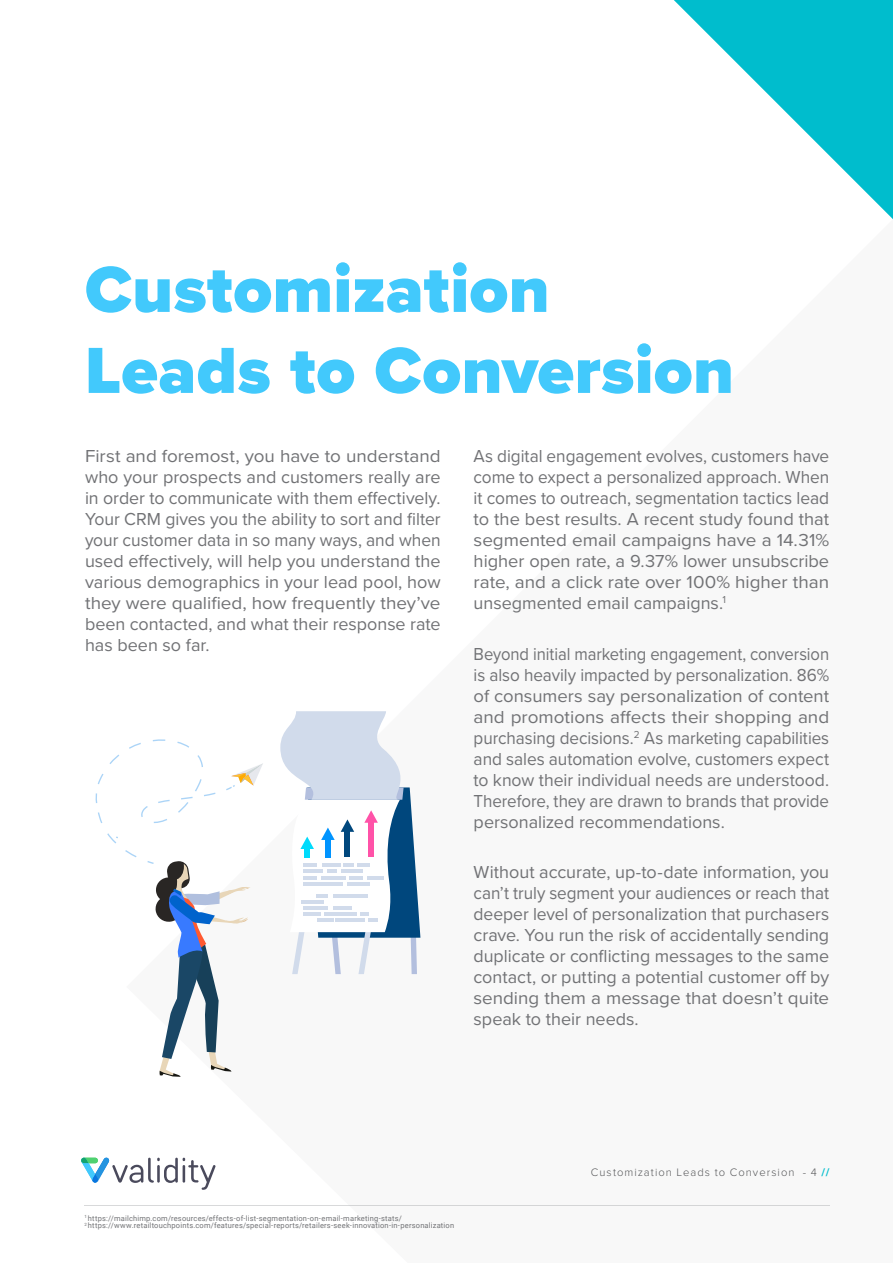
<style>
.page{position:relative;width:893px;height:1263px;background:#fff}
.page>*{position:absolute;margin:0;border:0;box-sizing:border-box;transform-origin:0 0}
.t1{font:900 67.5px/81px "Proxima Nova";letter-spacing:.005em;color:#42c9fc}
.t2{font:18px/21px "Proxima Nova";color:#717275;text-align:justify;scale:1.05 1}
.t3{font:18px/21px "Proxima Nova";color:#717275;text-align:justify;scale:.92 1}
.t4{font:18px/21px "Proxima Nova";color:#717275;text-align:justify}
.t5{font:18px/21px "Proxima Nova";color:#717275;text-align:justify;scale:.95 1}
.t6{font:300 11.25px "Proxima Nova";letter-spacing:.09em;color:#58595b}
.t7{font:7.5px/7.5px "Roboto";letter-spacing:.025em;color:#717275}
.s1{font-weight:700;color:#00bdcd}
</style>
<div class="page">
<svg style="left:674px;top:0;width:219px;height:219px"></svg>
<hr style="left:84px;top:1205px;width:746px;height:1px;background:#b1b3b5">
<svg style="left:280px;top:711px;width:140px;height:263px"></svg>
<svg style="left:95px;top:739px;width:168px;height:338px"></svg>
<svg style="left:81px;top:1158px;width:134px;height:32px"></svg>
<h1 class="t1" style="left:85px;top:248px;width:650px">Customization<br>Leads to Conversion</h1>
<p class="t2" style="left:85px;top:445px;width:340px">First and foremost, you have to understand who your prospects and customers really are in order to communicate with them effectively.<br>Your CRM gives you the ability to sort and filter your customer data in so many ways, and when used effectively, will help you understand the various demographics in your lead pool, how they were qualified, how frequently they’ve been contacted, and what their response rate has been so far.</p>
<p class="t5" style="left:474px;top:445px;width:376px">As digital engagement evolves, customers have come to expect a personalized approach. When it comes to outreach, segmentation tactics lead to the best results. A recent study found that segmented email campaigns have a 14.31% higher open rate, a 9.37% lower unsubscribe rate, and a click rate over 100% higher than unsegmented email campaigns.<sup>1</sup></p>
<p class="t3" style="left:474px;top:642px;width:388px">Beyond initial marketing engagement, conversion is also heavily impacted by personalization. 86% of consumers say personalization of content and promotions affects their shopping and purchasing decisions.<sup>2</sup> As marketing capabilities and sales automation evolve, customers expect to know their individual needs are understood.<br>Therefore, they are drawn to brands that provide personalized recommendations.</p>
<p class="t4" style="left:474px;top:861px;width:357px">Without accurate, up-to-date information, you can’t truly segment your audiences or reach that deeper level of personalization that purchasers crave. You run the risk of accidentally sending duplicate or conflicting messages to the same contact, or putting a potential customer off by sending them a message that doesn’t quite speak to their needs.</p>
<p class="t7" style="left:84px;top:1214px;width:371px"><sup>1</sup> https://mailchimp.com/resources/effects-of-list-segmentation-on-email-marketing-stats/<br><sup>2</sup> https://www.retailtouchpoints.com/features/special-reports/retailers-seek-innovation-in-personalization</p>
<p class="t6" style="left:591px;top:1164px;width:240px">Customization Leads to Conversion - 4 <span class="s1">//</span></p>
</div>
